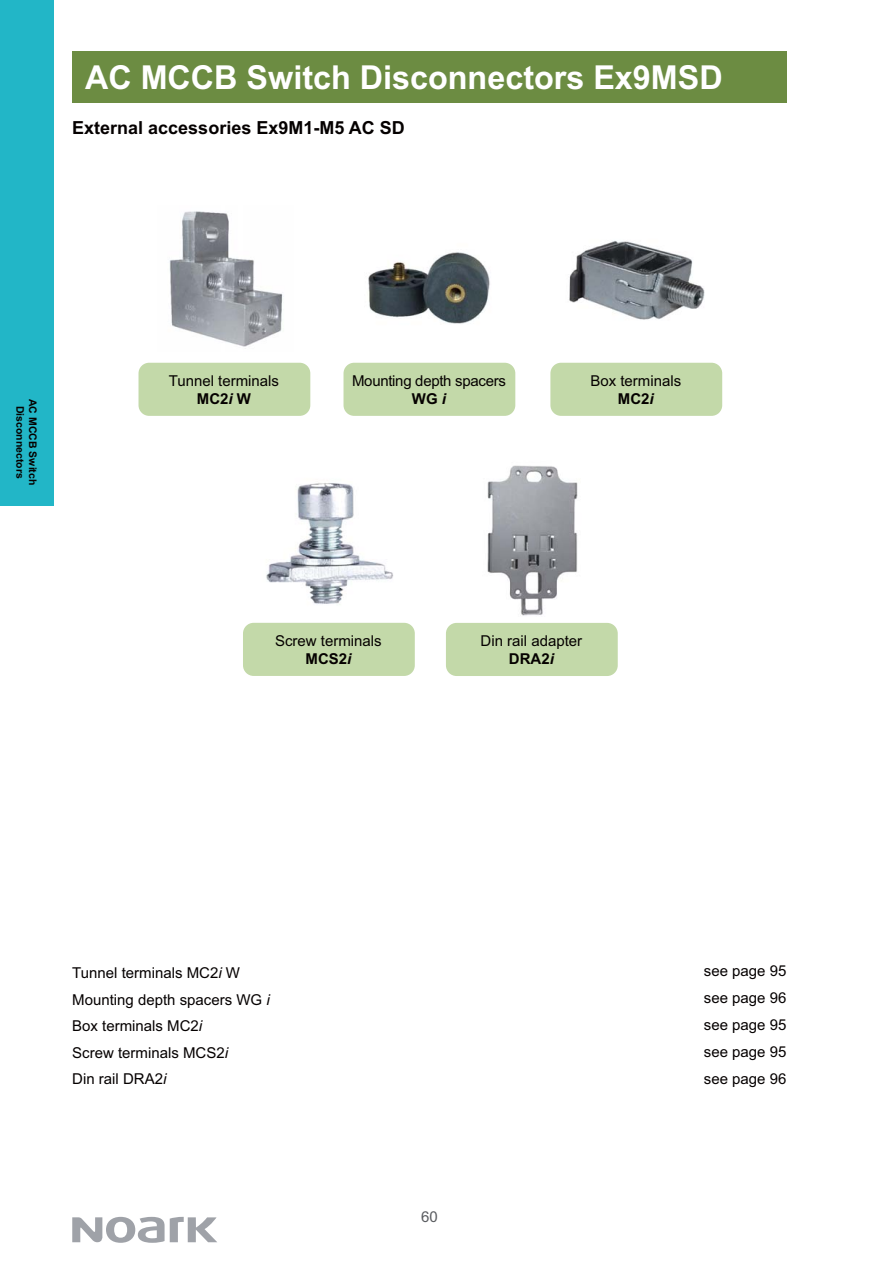
<style>
.page{position:relative;width:893px;height:1263px;background:#fff}
.page>*{position:absolute;margin:0;border:0;box-sizing:border-box;transform-origin:0 0}
.t1{font:700 33px "Arial";color:#fff}
.t2{font:700 18px "Arial";color:#050100}
.t3{font:15px/26.5px "Arial";color:#050100;text-align:center}
.t4{font:15px/18px "Arial";letter-spacing:-.02em;color:#050100;text-align:center}
.t5{font:15px "Arial";color:#5a5c60}
.t6{font:700 10.5px/12.6px "Arial";color:#050100;text-align:center}
.s1{font-weight:700}
.s2{font-weight:700;font-style:italic}
.s3{font-style:italic}
</style>
<div class="page">
<svg style="left:72px;top:1217px;width:145px;height:26px"></svg>
<div style="left:0;top:0;width:53px;height:505px;background:#22b6c7"></div>
<div style="left:72px;top:51px;width:714px;height:51px;background:#6c8c42"></div>
<div style="left:550px;top:363px;width:172px;height:53px;background:#c3d9a9;border-radius:11px"></div>
<div style="left:138px;top:363px;width:172px;height:53px;background:#c3d9a9;border-radius:11px"></div>
<div style="left:343px;top:363px;width:172px;height:53px;background:#c3d9a9;border-radius:11px"></div>
<div style="left:446px;top:623px;width:172px;height:53px;background:#c3d9a9;border-radius:11px"></div>
<div style="left:243px;top:623px;width:172px;height:53px;background:#c3d9a9;border-radius:11px"></div>
<img style="left:569px;top:241px;width:136px;height:79px">
<img style="left:169px;top:211px;width:114px;height:136px">
<img style="left:368px;top:252px;width:122px;height:72px">
<img style="left:487px;top:465px;width:91px;height:151px">
<img style="left:266px;top:483px;width:127px;height:121px">
<h1 class="t1" style="left:85px;top:65px;width:639px">AC MCCB Switch Disconnectors Ex9MSD</h1>
<p class="t2" style="left:72px;top:122px;width:334px">External accessories Ex9M1-M5 AC SD</p>
<p class="t6" style="left:38px;top:399px;width:88px;rotate:90deg">AC MCCB Switch<br>Disconnectors</p>
<p class="t3" style="left:169px;top:373px;width:112px;line-height:18px">Tunnel terminals<br><span class="s1">MC2</span><span class="s2">i</span> <span class="s1">W</span></p>
<p class="t4" style="left:352px;top:373px;width:155px">Mounting depth spacers<br><span class="s1">WG</span> <span class="s2">i</span></p>
<p class="t3" style="left:590px;top:373px;width:92px;line-height:18px">Box terminals<br><span class="s1">MC2</span><span class="s2">i</span></p>
<p class="t3" style="left:275px;top:633px;width:108px;line-height:18px">Screw terminals<br><span class="s1">MCS2</span><span class="s2">i</span></p>
<p class="t3" style="left:480px;top:633px;width:103px;line-height:18px">Din rail adapter<br><span class="s1">DRA2</span><span class="s2">i</span></p>
<p class="t3" style="left:72px;top:961px;width:199px;text-align:left">Tunnel terminals MC2<span class="s3">i</span> W<br>Mounting depth spacers WG <span class="s3">i<br></span>Box terminals MC2<span class="s3">i<br></span>Screw terminals MCS2<span class="s3">i<br></span>Din rail DRA2<span class="s3">i</span></p>
<p class="t5" style="left:421px;top:1212px;width:18px">60</p>
<p class="t3" style="left:704px;top:959px;width:84px;line-height:27px;text-align:justify">see page 95 see page 96 see page 95 see page 95 see page 96</p>
</div>
